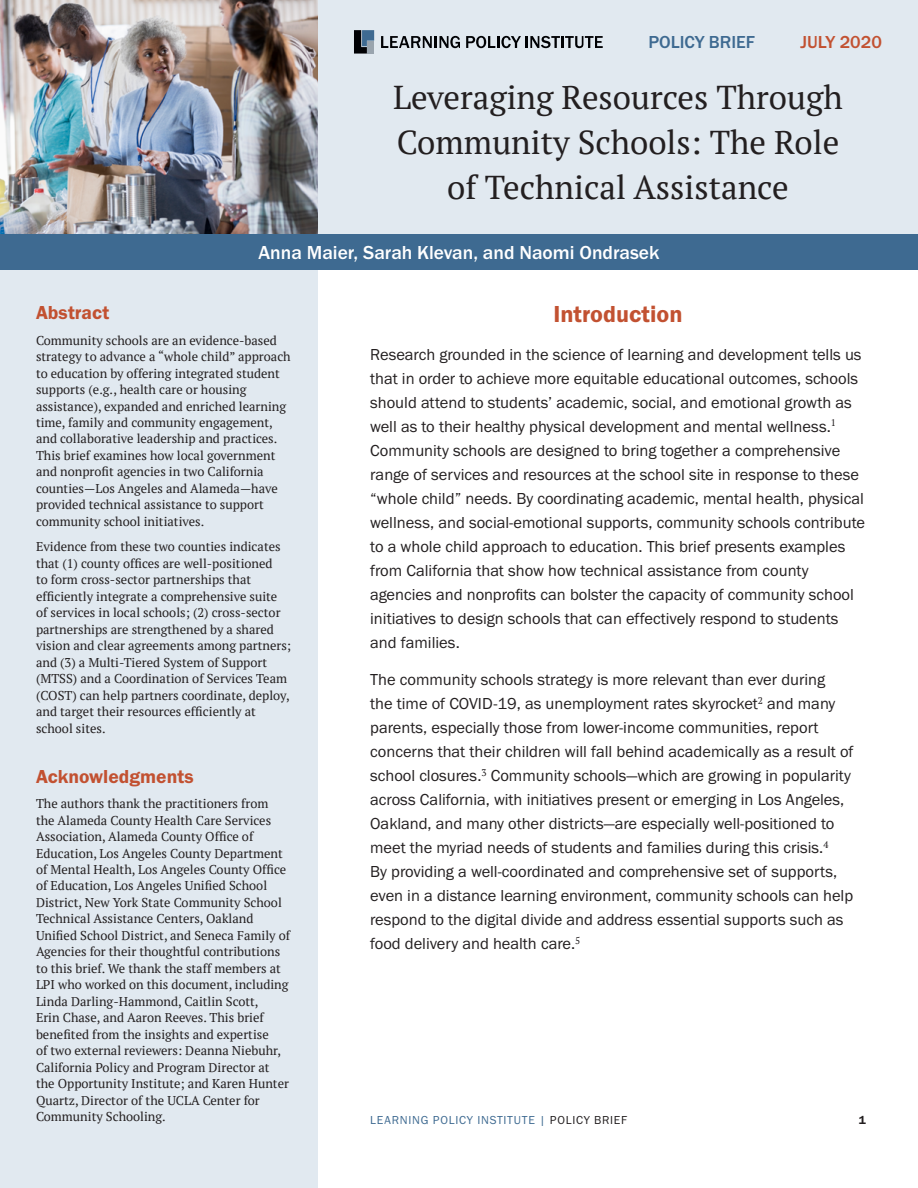
<style>
.page{position:relative;width:918px;height:1188px;background:#fff}
.page>*{position:absolute;margin:0;border:0;box-sizing:border-box;transform-origin:0 0}
.t1{font:33px/45px "PT Serif";color:#231f20;text-align:center}
.t2{font:24px "Franklin Gothic URW Dem";color:#c25131}
.t3{font:500 19.5px "Franklin Gothic URW";color:#fff}
.t4{font:19.5px "Franklin Gothic URW Dem";color:#c25131}
.t5{font:500 18px "Franklin Gothic URW";color:#3e6a91}
.t6{font:500 18px "Franklin Gothic URW";color:#c25131}
.t7{font:16.5px/24px "Franklin Gothic URW Boo";color:#231f20}
.t8{font:12.75px/16.5px "PT Serif";color:#231f20}
.t9{font:12px "Franklin Gothic URW Boo";letter-spacing:.06em;color:#3e6a91}
.t10{font:12px "Franklin Gothic URW Dem";color:#231f20}
.s1{color:#231f20}
</style>
<div class="page">
<div style="left:0;top:234px;width:918px;height:36px;background:#3e6a91"></div>
<div style="left:0;top:270px;width:318px;height:918px;background:#e1e9f0"></div>
<div style="left:313px;top:0;width:605px;height:234px;background:#e1e9f0"></div>
<svg style="left:381px;top:36px;width:79px;height:12px"></svg>
<svg style="left:466px;top:36px;width:137px;height:12px"></svg>
<svg style="left:354px;top:30px;width:20px;height:24px"></svg>
<img style="left:0;top:0;width:318px;height:234px">
<h3 class="t5" style="left:648px;top:31px;width:108px">POLICY BRIEF</h3>
<h3 class="t6" style="left:800px;top:31px;width:83px">JULY 2020</h3>
<h1 class="t1" style="left:393px;top:74px;width:451px">Leveraging Resources Through<br>Community Schools: The Role of Technical Assistance</h1>
<h3 class="t3" style="left:259px;top:240px;width:402px">Anna Maier, Sarah Klevan, and Naomi Ondrasek</h3>
<h3 class="t4" style="left:36px;top:300px;width:75px">Abstract</h3>
<p class="t8" style="left:36px;top:332px;width:256px">Community schools are an evidence-based strategy to advance a “whole child” approach to education by offering integrated student supports (e.g., health care or housing assistance), expanded and enriched learning time, family and community engagement, and collaborative leadership and practices.<br>This brief examines how local government and nonprofit agencies in two California counties—Los Angeles and Alameda—have provided technical assistance to support community school initiatives.</p>
<p class="t8" style="left:36px;top:539px;width:257px">Evidence from these two counties indicates that (1) county offices are well-positioned<br>to form cross-sector partnerships that efficiently integrate a comprehensive suite of services in local schools; (2) cross-sector partnerships are strengthened by a shared vision and clear agreements among partners; and (3) a Multi-Tiered System of Support (MTSS) and a Coordination of Services Team (COST) can help partners coordinate, deploy, and target their resources efficiently at school sites.</p>
<h3 class="t4" style="left:36px;top:764px;width:159px">Acknowledgments</h3>
<p class="t8" style="left:36px;top:795px;width:256px">The authors thank the practitioners from the Alameda County Health Care Services Association, Alameda County Office of Education, Los Angeles County Department of Mental Health, Los Angeles County Office of Education, Los Angeles Unified School District, New York State Community School Technical Assistance Centers, Oakland Unified School District, and Seneca Family of Agencies for their thoughtful contributions to this brief. We thank the staff members at LPI who worked on this document, including Linda Darling-Hammond, Caitlin Scott,<br>Erin Chase, and Aaron Reeves. This brief benefited from the insights and expertise<br>of two external reviewers: Deanna Niebuhr, California Policy and Program Director at the Opportunity Institute; and Karen Hunter Quartz, Director of the UCLA Center for Community Schooling.</p>
<h2 class="t2" style="left:553px;top:299px;width:131px">Introduction</h2>
<p class="t7" style="left:370px;top:342px;width:496px">Research grounded in the science of learning and development tells us that in order to achieve more equitable educational outcomes, schools should attend to students’ academic, social, and emotional growth as well as to their healthy physical development and mental wellness.<sup>1<br></sup>Community schools are designed to bring together a comprehensive range of services and resources at the school site in response to these “whole child” needs. By coordinating academic, mental health, physical wellness, and social-emotional supports, community schools contribute to a whole child approach to education. This brief presents examples from California that show how technical assistance from county agencies and nonprofits can bolster the capacity of community school initiatives to design schools that can effectively respond to students and families.</p>
<p class="t7" style="left:370px;top:667px;width:485px">The community schools strategy is more relevant than ever during<br>the time of COVID-19, as unemployment rates skyrocket<sup>2</sup> and many parents, especially those from lower-income communities, report concerns that their children will fall behind academically as a result of school closures.<sup>3</sup> Community schools—which are growing in popularity across California, with initiatives present or emerging in Los Angeles, Oakland, and many other districts—are especially well-positioned to meet the myriad needs of students and families during this crisis.<sup>4<br></sup>By providing a well-coordinated and comprehensive set of supports, even in a distance learning environment, community schools can help respond to the digital divide and address essential supports such as food delivery and health care.<sup>5</sup></p>
<p class="t9" style="left:370px;top:1113px;width:259px">LEARNING POLICY INSTITUTE | <span class="s1">POLICY BRIEF</span></p>
<p class="t10" style="left:859px;top:1113px;width:9px">1</p>
</div>
